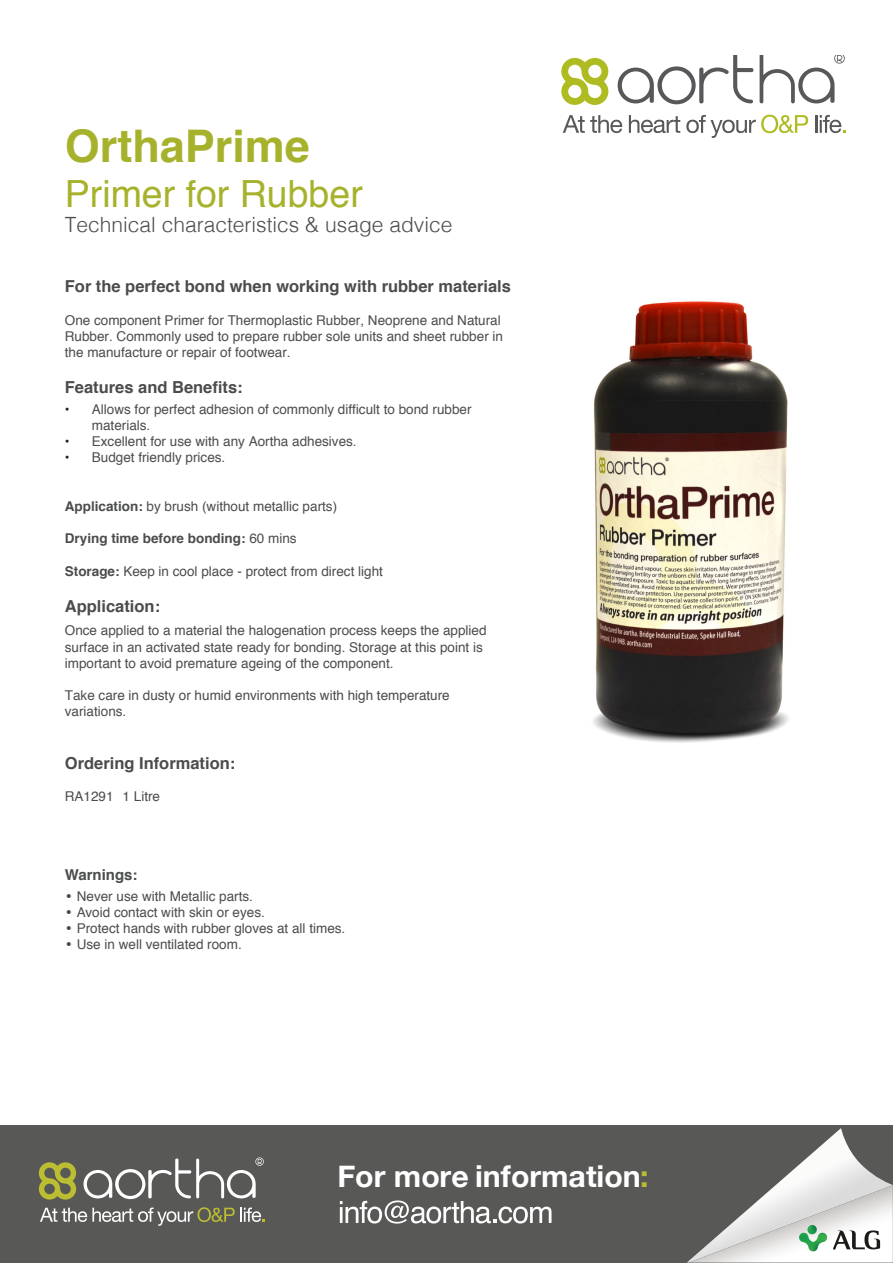
<style>
.page{position:relative;width:893px;height:1263px;background:#fff}
.page>*{position:absolute;margin:0;border:0;box-sizing:border-box;transform-origin:0 0}
.t1{font:700 45px "Helvetica";color:#a7b22c}
.t2{font:37.5px "Helvetica";color:#a7b22c}
.t3{font:700 30.3px "Helvetica Neue";color:#fff}
.t4{font:300 21px "Helvetica";color:#4b4c4d}
.t5{font:700 16.5px "Helvetica";color:#4b4c4d}
.t6{font:700 15px "Helvetica";color:#4b4c4d}
.t7{font:13.5px/16.2px "Helvetica";color:#4b4c4d}
.t8{font:700 13.5px "Helvetica";color:#4b4c4d}
.s1{color:#231f20}
.s2{font-weight:700}
.s3{font-weight:400}
.s4{font-family:"Century Gothic"}
.s5{color:#bbbd32}
</style>
<div class="page">
<svg style="left:618px;top:55px;width:135px;height:49px"></svg>
<svg style="left:760px;top:55px;width:85px;height:48px"></svg>
<svg style="left:561px;top:58px;width:47px;height:47px"></svg>
<svg style="left:563px;top:115px;width:59px;height:18px"></svg>
<svg style="left:629px;top:115px;width:51px;height:18px"></svg>
<svg style="left:686px;top:115px;width:122px;height:23px"></svg>
<svg style="left:815px;top:115px;width:30px;height:18px"></svg>
<div style="left:0;top:1125px;width:893px;height:138px;background:#585857"></div>
<svg style="left:84px;top:1157px;width:180px;height:42px"></svg>
<svg style="left:39px;top:1162px;width:37px;height:37px"></svg>
<svg style="left:40px;top:1207px;width:224px;height:19px"></svg>
<svg style="left:687px;top:1128px;width:206px;height:134px"></svg>
<img style="left:799px;top:1233px;width:23px;height:18px">
<svg style="left:340px;top:1200px;width:211px;height:23px"></svg>
<img style="left:593px;top:301px;width:196px;height:442px">
<p class="t1" style="left:65px;top:110px;width:247px">OrthaPrime</p>
<p class="t2" style="left:65px;top:165px;width:299px">Primer for Rubber</p>
<p class="t4" style="left:65px;top:207px;width:389px">Technical characteristics &amp; usage advice</p>
<p class="t5" style="left:65px;top:273px;width:448px">For the perfect bond when working with rubber materials</p>
<p class="t7" style="left:65px;top:312px;width:440px">One component Primer for Thermoplastic Rubber, Neoprene and Natural<br>Rubber. Commonly used to prepare rubber sole units and sheet rubber in the manufacture or repair of footwear.</p>
<p class="t5" style="left:65px;top:374px;width:179px">Features and Benefits:</p>
<p class="t7" style="left:92px;top:401px;width:381px;text-indent:-27px"><span class="s1">•</span> Allows for perfect adhesion of commonly difficult to bond rubber materials.</p>
<p class="t7" style="left:65px;top:434px;width:293px"><span class="s1">•</span> Excellent for use with any Aortha adhesives.</p>
<p class="t7" style="left:65px;top:450px;width:162px"><span class="s1">•</span> Budget friendly prices.</p>
<p class="t7" style="left:65px;top:498px;width:274px"><span class="s2">Application:</span> by brush (without metallic parts)</p>
<p class="t8" style="left:65px;top:528px;width:233px">Drying time before bonding: <span class="s3">60 mins</span></p>
<p class="t7" style="left:65px;top:563px;width:320px"><span class="s2">Storage:</span> Keep in cool place - protect from direct light</p>
<p class="t5" style="left:65px;top:593px;width:97px">Application:</p>
<p class="t7" style="left:65px;top:623px;width:423px">Once applied to a material the halogenation process keeps the applied surface in an activated state ready for bonding. Storage at this point is important to avoid premature ageing of the component.</p>
<p class="t7" style="left:65px;top:688px;width:386px">Take care in dusty or humid environments with high temperature variations.</p>
<p class="t5" style="left:65px;top:749px;width:172px">Ordering Information:</p>
<p class="t7" style="left:65px;top:789px;width:97px">RA1291 1 Litre</p>
<p class="t6" style="left:65px;top:862px;width:74px">Warnings:</p>
<p class="t7" style="left:65px;top:888px;width:190px"><span class="s4">•</span> Never use with Metallic parts.</p>
<p class="t7" style="left:65px;top:904px;width:202px"><span class="s4">•</span> Avoid contact with skin or eyes.</p>
<p class="t7" style="left:65px;top:920px;width:282px"><span class="s4">•</span> Protect hands with rubber gloves at all times.</p>
<p class="t7" style="left:65px;top:937px;width:178px"><span class="s4">•</span> Use in well ventilated room.</p>
<h3 class="t3" style="left:337px;top:1152px;width:313px">For more information<span class="s5">:</span></h3>
</div>
